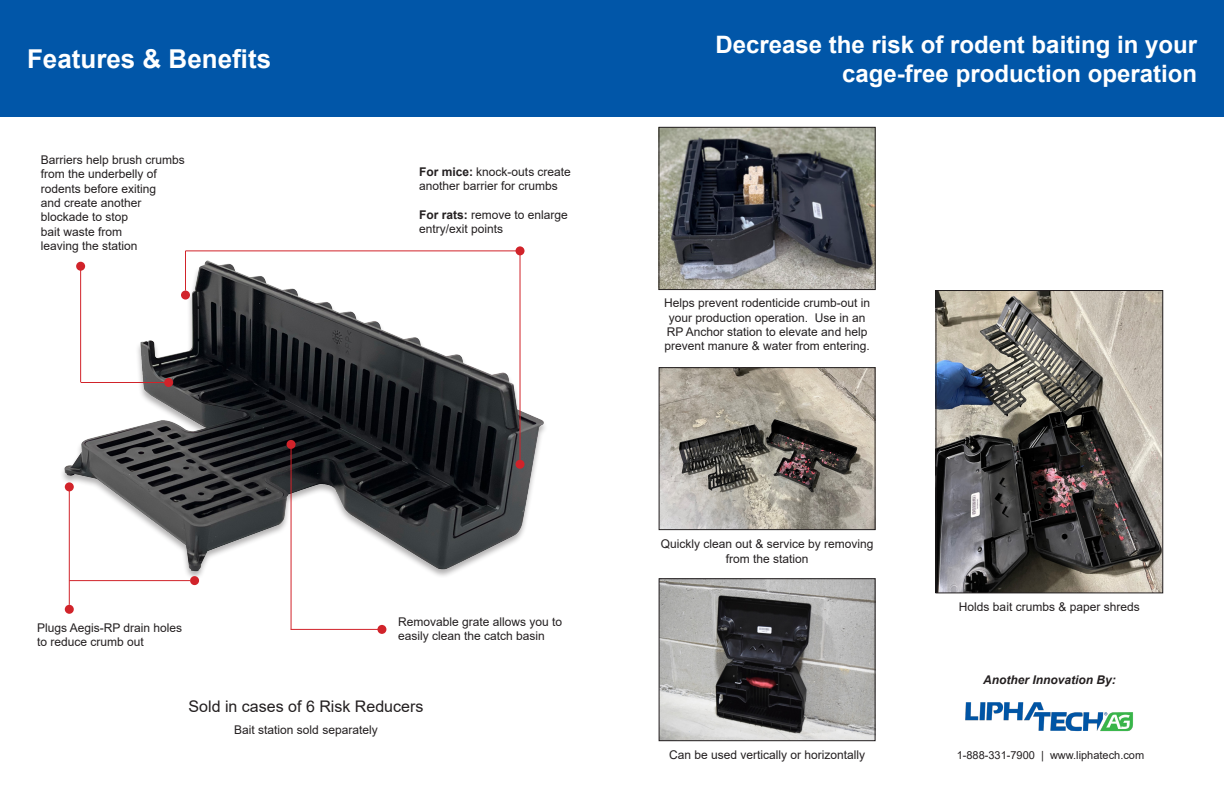
<style>
.page{position:relative;width:1224px;height:792px;background:#fff}
.page>*{position:absolute;margin:0;border:0;box-sizing:border-box;transform-origin:0 0}
.t1{font:700 26px "Arial";color:#fff}
.t2{font:700 24px "Arial";color:#fff}
.t3{font:16px "Arial";color:#231f20}
.t4{font:12px/14.4px "Arial";color:#231f20}
.t5{font:italic 700 12px "Arial";color:#231f20}
.t6{font:11px "Arial";color:#231f20}
.s1{font-weight:700}
</style>
<div class="page">
<div style="left:0;top:0;width:1224px;height:117px;background:#0156a8"></div>
<img style="left:62px;top:251px;width:483px;height:334px">
<div style="left:516px;top:460px;width:9px;height:9px;background:#d1232a;border-radius:50%"></div>
<div style="left:181px;top:291px;width:9px;height:9px;background:#d1232a;border-radius:50%"></div>
<hr style="left:185px;top:251px;width:1px;height:40px;background:#d1232a">
<hr style="left:186px;top:250px;width:334px;height:1px;background:#d1232a">
<hr style="left:520px;top:250px;width:1px;height:210px;background:#d1232a">
<div style="left:516px;top:246px;width:9px;height:9px;background:#d1232a;border-radius:50%"></div>
<div style="left:164px;top:378px;width:9px;height:9px;background:#d1232a;border-radius:50%"></div>
<hr style="left:81px;top:382px;width:83px;height:1px;background:#d1232a">
<hr style="left:80px;top:266px;width:1px;height:116px;background:#d1232a">
<div style="left:76px;top:262px;width:9px;height:9px;background:#d1232a;border-radius:50%"></div>
<div style="left:65px;top:482px;width:9px;height:9px;background:#d1232a;border-radius:50%"></div>
<div style="left:190px;top:576px;width:9px;height:9px;background:#d1232a;border-radius:50%"></div>
<div style="left:65px;top:605px;width:9px;height:9px;background:#d1232a;border-radius:50%"></div>
<hr style="left:69px;top:488px;width:1px;height:117px;background:#d1232a">
<hr style="left:69px;top:580px;width:121px;height:1px;background:#d1232a">
<div style="left:287px;top:440px;width:9px;height:9px;background:#d1232a;border-radius:50%"></div>
<div style="left:377px;top:625px;width:9px;height:9px;background:#d1232a;border-radius:50%"></div>
<hr style="left:291px;top:449px;width:1px;height:180px;background:#d1232a">
<hr style="left:291px;top:629px;width:91px;height:1px;background:#d1232a">
<img style="left:938px;top:292px;width:223px;height:299px">
<div style="left:936px;top:290px;width:227px;height:303px;border:1px solid #231f20"></div>
<img style="left:661px;top:370px;width:212px;height:158px">
<div style="left:659px;top:368px;width:216px;height:162px;border:1px solid #231f20"></div>
<img style="left:661px;top:581px;width:212px;height:158px">
<div style="left:659px;top:579px;width:216px;height:162px;border:1px solid #231f20"></div>
<img style="left:965px;top:702px;width:168px;height:30px">
<img style="left:661px;top:129px;width:212px;height:159px">
<div style="left:659px;top:127px;width:216px;height:163px;border:1px solid #231f20"></div>
<p class="t1" style="left:27px;top:41px;width:246px">Features &amp; Benefits</p>
<p class="t4" style="left:41px;top:152px;width:145px">Barriers help brush crumbs</p>
<p class="t4" style="left:41px;top:167px;width:118px">from the underbelly of</p>
<p class="t4" style="left:41px;top:181px;width:117px">rodents before exiting</p>
<p class="t4" style="left:41px;top:196px;width:102px">and create another</p>
<p class="t4" style="left:41px;top:210px;width:89px">blockade to stop</p>
<p class="t4" style="left:41px;top:224px;width:83px">bait waste from</p>
<p class="t4" style="left:41px;top:239px;width:98px">leaving the station</p>
<p class="t4" style="left:419px;top:164px;width:153px"><span class="s1">For mice:</span> knock-outs create</p>
<p class="t4" style="left:419px;top:179px;width:140px">another barrier for crumbs</p>
<p class="t4" style="left:419px;top:208px;width:150px"><span class="s1">For rats:</span> remove to enlarge</p>
<p class="t4" style="left:419px;top:222px;width:86px">entry/exit points</p>
<p class="t4" style="left:37px;top:620px;width:147px">Plugs Aegis-RP drain holes to reduce crumb out</p>
<p class="t4" style="left:398px;top:614px;width:166px">Removable grate allows you to easily clean the catch basin</p>
<p class="t3" style="left:189px;top:696px;width:236px">Sold in cases of 6 Risk Reducers</p>
<p class="t4" style="left:234px;top:722px;width:145px">Bait station sold separately</p>
<p class="t2" style="left:716px;top:27px;width:483px">Decrease the risk of rodent baiting in your</p>
<p class="t2" style="left:842px;top:56px;width:356px">cage-free production operation</p>
<p class="t4" style="left:664px;top:296px;width:208px;text-align:center">Helps prevent rodenticide crumb-out in your production operation. Use in an RP Anchor station to elevate and help prevent manure &amp; water from entering.</p>
<p class="t4" style="left:661px;top:537px;width:214px;text-align:center">Quickly clean out &amp; service by removing from the station</p>
<p class="t4" style="left:669px;top:748px;width:198px">Can be used vertically or horizontally</p>
<p class="t4" style="left:959px;top:600px;width:182px">Holds bait crumbs &amp; paper shreds</p>
<p class="t5" style="left:983px;top:671px;width:134px">Another Innovation By:</p>
<p class="t6" style="left:957px;top:747px;width:189px">1-888-331-7900 | www.liphatech.com</p>
</div>
